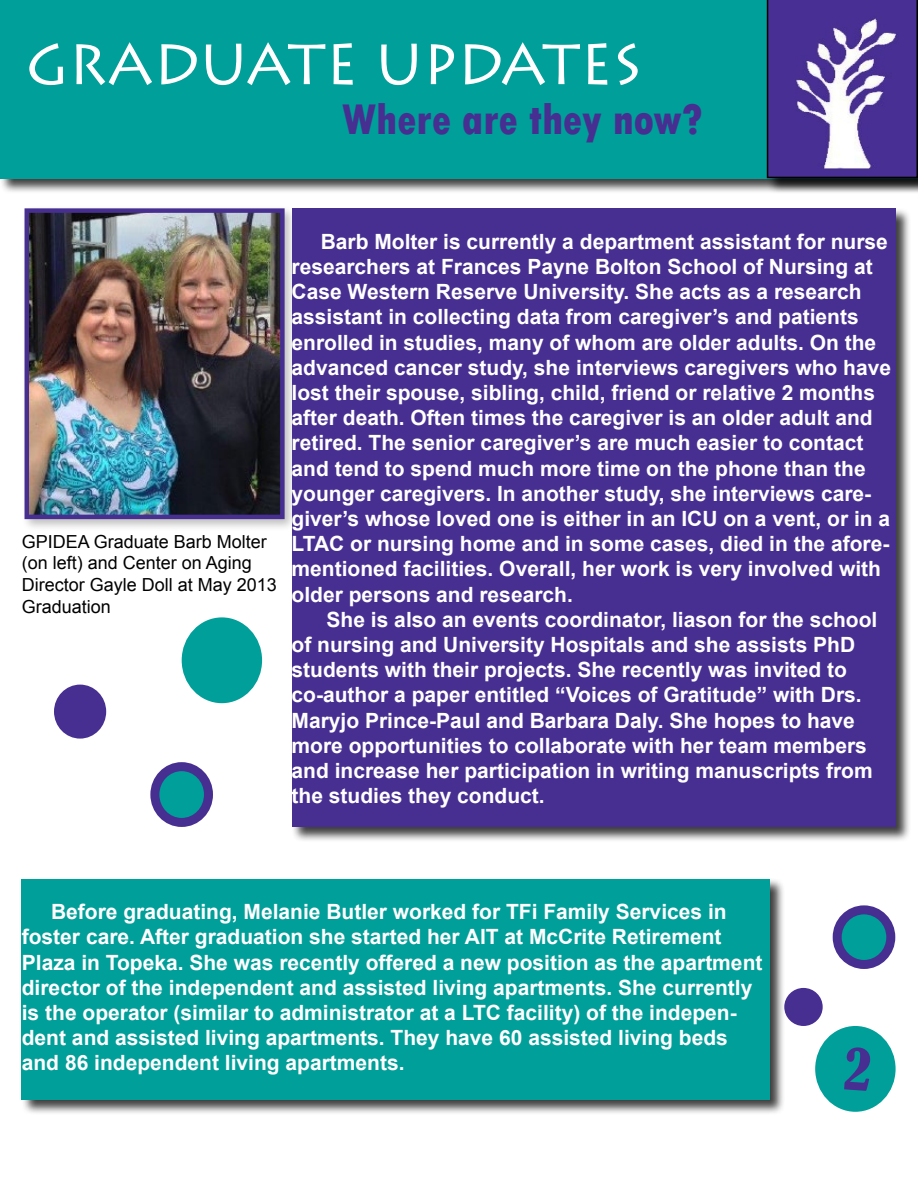
<style>
.page{position:relative;width:918px;height:1188px;background:#fff}
.page>*{position:absolute;margin:0;border:0;box-sizing:border-box;transform-origin:0 0}
.t1{font:57px "Lithos Pro";color:#fff}
.t2{font:800 condensed 45px "Tw Cen";color:#472f92}
.t3{font:700 21px/25.2px "Arial";color:#fff}
.t4{font:18px/21.6px "Arial";color:#000}
</style>
<div class="page">
<div style="left:817px;top:1028px;width:76px;height:82px;background:#009f99;border-radius:50%"></div>
<div style="left:815px;top:1026px;width:81px;height:86px;border:4px solid #009f99;border-radius:50%"></div>
<div style="left:0;top:0;width:918px;height:194px;background:#000;opacity:.75"></div>
<div style="left:0;top:0;width:918px;height:178px;background:#009f99"></div>
<div style="left:21px;top:205px;width:276px;height:327px;background:#000;opacity:.25"></div>
<img style="left:30px;top:213px;width:250px;height:301px">
<div style="left:25px;top:208px;width:260px;height:311px;border:4px solid #472f92"></div>
<div style="left:766px;top:0;width:152px;height:194px;background:#000;opacity:.75"></div>
<svg style="left:767px;top:0;width:151px;height:178px;background:#6652a1"></svg>
<div style="left:291px;top:207px;width:620px;height:636px;background:#000;opacity:.75"></div>
<div style="left:292px;top:208px;width:604px;height:619px;background:#472f92"></div>
<div style="left:21px;top:878px;width:764px;height:237px;background:#000;opacity:.75"></div>
<div style="left:22px;top:879px;width:748px;height:220px;background:#009f99"></div>
<svg style="left:837px;top:910px;width:54px;height:54px;background:#098f98"></svg>
<div style="left:833px;top:905px;width:62px;height:64px;border:9px solid #472f92;border-radius:50%"></div>
<div style="left:784px;top:988px;width:39px;height:38px;background:#472f92;border-radius:50%"></div>
<div style="left:54px;top:685px;width:52px;height:54px;background:#472f92;border-radius:50%"></div>
<svg style="left:155px;top:767px;width:54px;height:55px;background:#098f97"></svg>
<div style="left:150px;top:762px;width:63px;height:65px;border:9px solid #472f92;border-radius:50%"></div>
<div style="left:184px;top:620px;width:76px;height:81px;background:#009f99;border-radius:50%"></div>
<div style="left:182px;top:617px;width:80px;height:86px;border:4px solid #009f99;border-radius:50%"></div>
<h1 class="t1" style="left:26px;top:32px;width:618px">GRADUATE UPDATES</h1>
<h2 class="t2" style="left:342px;top:92px;width:362px">Where are they now?</h2>
<p class="t4" style="left:22px;top:531px;width:257px">GPIDEA Graduate Barb Molter (on left) and Center on Aging<br>Director Gayle Doll at May 2013<br>Graduation</p>
<p class="t3" style="left:292px;top:229px;width:601px;text-indent:29px">Barb Molter is currently a department assistant for nurse researchers at Frances Payne Bolton School of Nursing at Case Western Reserve University. She acts as a research assistant in collecting data from caregiver’s and patients enrolled in studies, many of whom are older adults. On the advanced cancer study, she interviews caregivers who have lost their spouse, sibling, child, friend or relative 2 months after death. Often times the caregiver is an older adult and retired. The senior caregiver’s are much easier to contact and tend to spend much more time on the phone than the younger caregivers. In another study, she interviews care&shy;giver’s whose loved one is either in an ICU on a vent, or in a LTAC or nursing home and in some cases, died in the afore&shy;mentioned facilities. Overall, her work is very involved with older persons and research.</p>
<p class="t3" style="left:292px;top:607px;width:587px;text-indent:35px">She is also an events coordinator, liason for the school of nursing and University Hospitals and she assists PhD students with their projects. She recently was invited to co-author a paper entitled “Voices of Gratitude” with Drs.<br>Maryjo Prince-Paul and Barbara Daly. She hopes to have more opportunities to collaborate with her team members and increase her participation in writing manuscripts from the studies they conduct.</p>
<p class="t3" style="left:22px;top:900px;width:742px;text-indent:29px">Before graduating, Melanie Butler worked for TFi Family Services in foster care. After graduation she started her AIT at McCrite Retirement Plaza in Topeka. She was recently offered a new position as the apartment director of the independent and assisted living apartments. She currently is the operator (similar to administrator at a LTC facility) of the indepen&shy;dent and assisted living apartments. They have 60 assisted living beds and 86 independent living apartments.</p>
</div>
